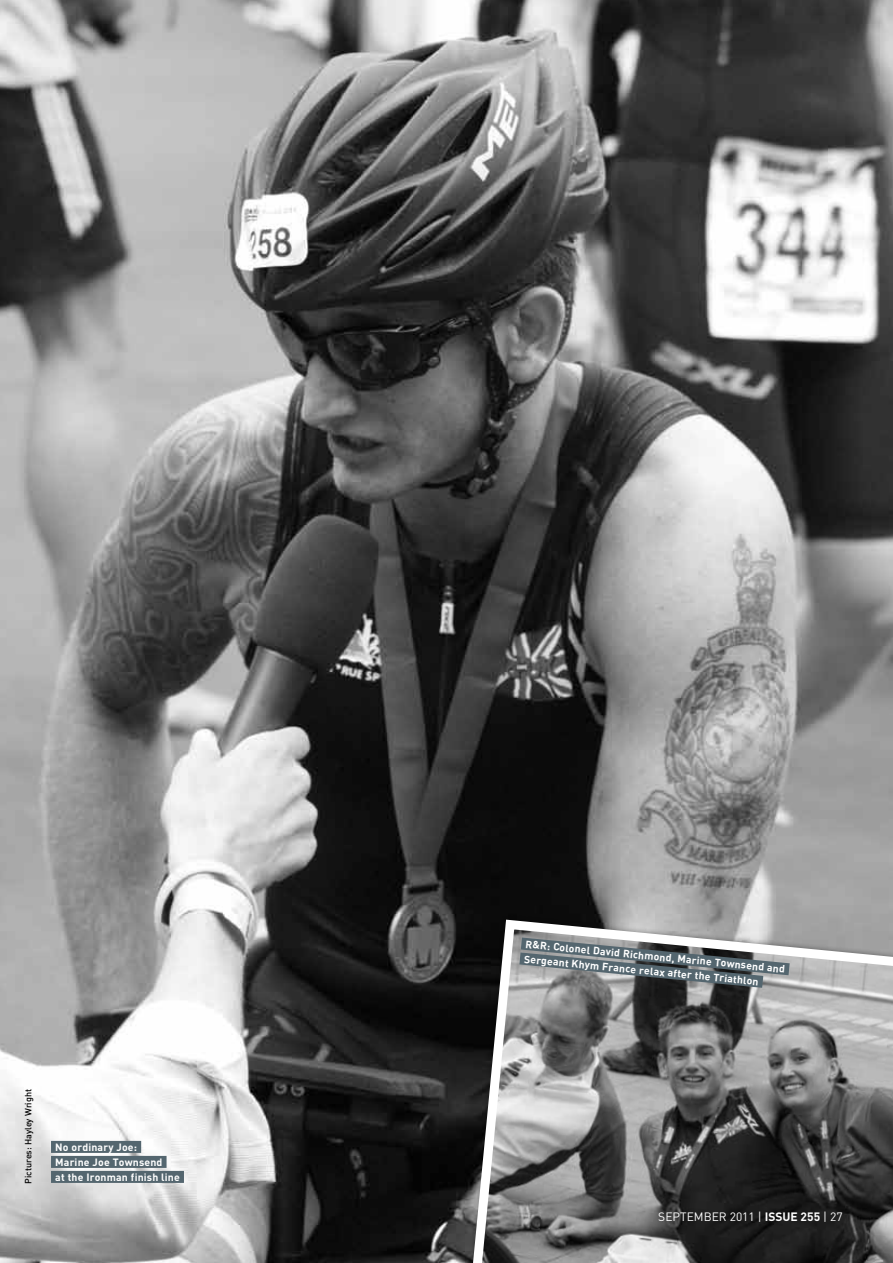
<style>
.page{position:relative;width:893px;height:1263px;background:#fff}
.page>*{position:absolute;margin:0;border:0;box-sizing:border-box;transform-origin:0 0}
.t1{font:12px "DIN";color:#fff}
.t2{font:700 12px "DIN";color:#fff}
.t3{font:700 10.5px/15px "DIN";letter-spacing:.015em;color:#fff}
.t4{font:500 9px "DIN";color:#000}
.s1{font-weight:700}
.s2{font-weight:400}
</style>
<div class="page">
<img style="left:0;top:0;width:893px;height:1263px">
<div style="left:51px;top:1141px;width:90px;height:12px;background:#54666f"></div>
<div style="left:51px;top:1156px;width:116px;height:12px;background:#54666f"></div>
<div style="left:51px;top:1171px;width:133px;height:12px;background:#54666f"></div>
<svg style="left:466px;top:915px;width:427px;height:348px;background:#6e6e6e"></svg>
<svg style="left:507px;top:930px;width:295px;height:65px;background:#878d90"></svg>
<p class="t4" style="left:22px;top:1184px;width:96px;rotate:-90deg">Pictures: Hayley Wright</p>
<p class="t3" style="left:55px;top:1139px;width:126px">No ordinary Joe:<br>Marine Joe Townsend<br>at the Ironman finish line</p>
<p class="t3" style="left:526px;top:937px;width:262px;rotate:5deg">R&amp;R: Colonel David Richmond, Marine Townsend and<br>Sergeant Khym France relax after the Triathlon</p>
<p class="t1" style="left:658px;top:1209px;width:119px">SEPTEMBER 2011 | <span class="s1">ISSUE</span></p>
<p class="t2" style="left:801px;top:1208px;width:43px">255 <span class="s2">| 27</span></p>
</div>
